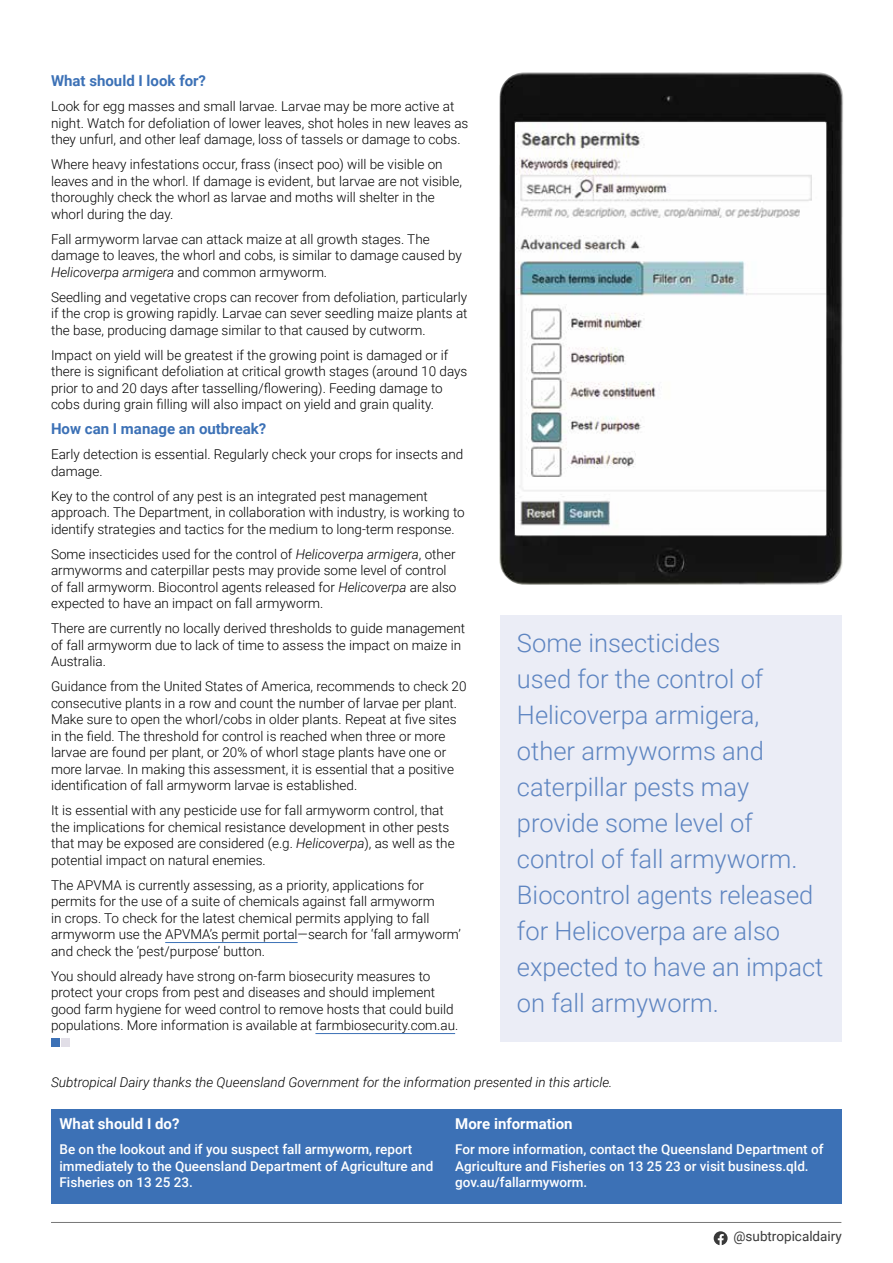
<style>
.page{position:relative;width:893px;height:1263px;background:#fff}
.page>*{position:absolute;margin:0;border:0;box-sizing:border-box;transform-origin:0 0}
.t1{font:300 25.5px/36px "Roboto";color:#5e85c1}
.t2{font:700 15px "Roboto";color:#3c71b6}
.t3{font:700 15px "Roboto";color:#fff}
.t4{font:300 13.5px/16.5px "Roboto";color:#000}
.t5{font:500 13.5px/16.5px "Roboto";color:#fff}
.t6{font:italic 300 13.5px "Roboto";color:#000}
.t7{font:13.5px "Roboto";color:#393939}
.s1{font-style:italic}
</style>
<div class="page">
<hr style="left:165px;top:942px;width:133px;height:1px;background:#3c71b6">
<hr style="left:315px;top:1033px;width:140px;height:1px;background:#3c71b6">
<div style="left:51px;top:1038px;width:9px;height:9px;background:#3c71b6"></div>
<div style="left:61px;top:1038px;width:9px;height:9px;background:#e1dee7"></div>
<div style="left:51px;top:1109px;width:790px;height:94px;background:#3c71b6"></div>
<div style="left:500px;top:615px;width:341px;height:427px;background:#ebedf6"></div>
<svg style="left:714px;top:1231px;width:14px;height:14px"></svg>
<hr style="left:51px;top:1222px;width:790px;height:1px;background:#777">
<img style="left:499px;top:72px;width:344px;height:513px">
<img style="left:515px;top:123px;width:311px;height:412px">
<p class="t2" style="left:51px;top:71px;width:157px">What should I look for?</p>
<p class="t4" style="left:51px;top:98px;width:419px">Look for egg masses and small larvae. Larvae may be more active at night. Watch for defoliation of lower leaves, shot holes in new leaves as they unfurl, and other leaf damage, loss of tassels or damage to cobs.</p>
<p class="t4" style="left:51px;top:156px;width:412px">Where heavy infestations occur, frass (insect poo) will be visible on leaves and in the whorl. If damage is evident, but larvae are not visible, thoroughly check the whorl as larvae and moths will shelter in the whorl during the day.</p>
<p class="t4" style="left:51px;top:230px;width:412px">Fall armyworm larvae can attack maize at all growth stages. The damage to leaves, the whorl and cobs, is similar to damage caused by<br><span class="s1">Helicoverpa armigera</span> and common armyworm.</p>
<p class="t4" style="left:51px;top:288px;width:418px;text-align:justify">Seedling and vegetative crops can recover from defoliation, particularly if the crop is growing rapidly. Larvae can sever seedling maize plants at the base, producing damage similar to that caused by cutworm.</p>
<p class="t4" style="left:51px;top:346px;width:418px">Impact on yield will be greatest if the growing point is damaged or if there is significant defoliation at critical growth stages (around 10 days prior to and 20 days after tasselling/flowering). Feeding damage to cobs during grain filling will also impact on yield and grain quality.</p>
<p class="t2" style="left:51px;top:419px;width:217px">How can I manage an outbreak?</p>
<p class="t4" style="left:51px;top:446px;width:414px">Early detection is essential. Regularly check your crops for insects and damage.</p>
<p class="t4" style="left:51px;top:487px;width:415px">Key to the control of any pest is an integrated pest management approach. The Department, in collaboration with industry, is working to identify strategies and tactics for the medium to long-term response.</p>
<p class="t4" style="left:51px;top:545px;width:407px">Some insecticides used for the control of <span class="s1">Helicoverpa armigera</span>, other armyworms and caterpillar pests may provide some level of control of fall armyworm. Biocontrol agents released for <span class="s1">Helicoverpa</span> are also expected to have an impact on fall armyworm.</p>
<p class="t4" style="left:51px;top:620px;width:416px">There are currently no locally derived thresholds to guide management of fall armyworm due to lack of time to assess the impact on maize in<br>Australia.</p>
<p class="t4" style="left:51px;top:678px;width:417px">Guidance from the United States of America, recommends to check 20 consecutive plants in a row and count the number of larvae per plant.<br>Make sure to open the whorl/cobs in older plants. Repeat at five sites in the field. The threshold for control is reached when three or more larvae are found per plant, or 20% of whorl stage plants have one or more larvae. In making this assessment, it is essential that a positive identification of fall armyworm larvae is established.</p>
<p class="t4" style="left:51px;top:802px;width:405px">It is essential with any pesticide use for fall armyworm control, that the implications for chemical resistance development in other pests that may be exposed are considered (e.g. <span class="s1">Helicoverpa</span>), as well as the potential impact on natural enemies.</p>
<p class="t4" style="left:51px;top:876px;width:411px">The APVMA is currently assessing, as a priority, applications for permits for the use of a suite of chemicals against fall armyworm<br>in crops. To check for the latest chemical permits applying to fall armyworm use the APVMA’s permit portal—search for ‘fall armyworm’ and check the ‘pest/purpose’ button.</p>
<p class="t4" style="left:51px;top:967px;width:409px">You should already have strong on-farm biosecurity measures to protect your crops from pest and diseases and should implement good farm hygiene for weed control to remove hosts that could build populations. More information is available at farmbiosecurity.com.au.</p>
<p class="t1" style="left:517px;top:624px;width:308px">Some insecticides<br>used for the control of<br>Helicoverpa armigera, other armyworms and caterpillar pests may provide some level of control of fall armyworm.<br>Biocontrol agents released for Helicoverpa are also expected to have an impact on fall armyworm.</p>
<p class="t6" style="left:51px;top:1073px;width:563px">Subtropical Dairy thanks the Queensland Government for the information presented in this article.</p>
<p class="t3" style="left:60px;top:1113px;width:122px">What should I do?</p>
<p class="t5" style="left:60px;top:1140px;width:375px">Be on the lookout and if you suspect fall armyworm, report immediately to the Queensland Department of Agriculture and<br>Fisheries on 13 25 23.</p>
<p class="t3" style="left:455px;top:1113px;width:119px">More information</p>
<p class="t5" style="left:455px;top:1140px;width:370px">For more information, contact the Queensland Department of<br>Agriculture and Fisheries on 13 25 23 or visit business.qld. gov.au/fallarmyworm.</p>
<p class="t7" style="left:733px;top:1227px;width:110px">@subtropicaldairy</p>
</div>
